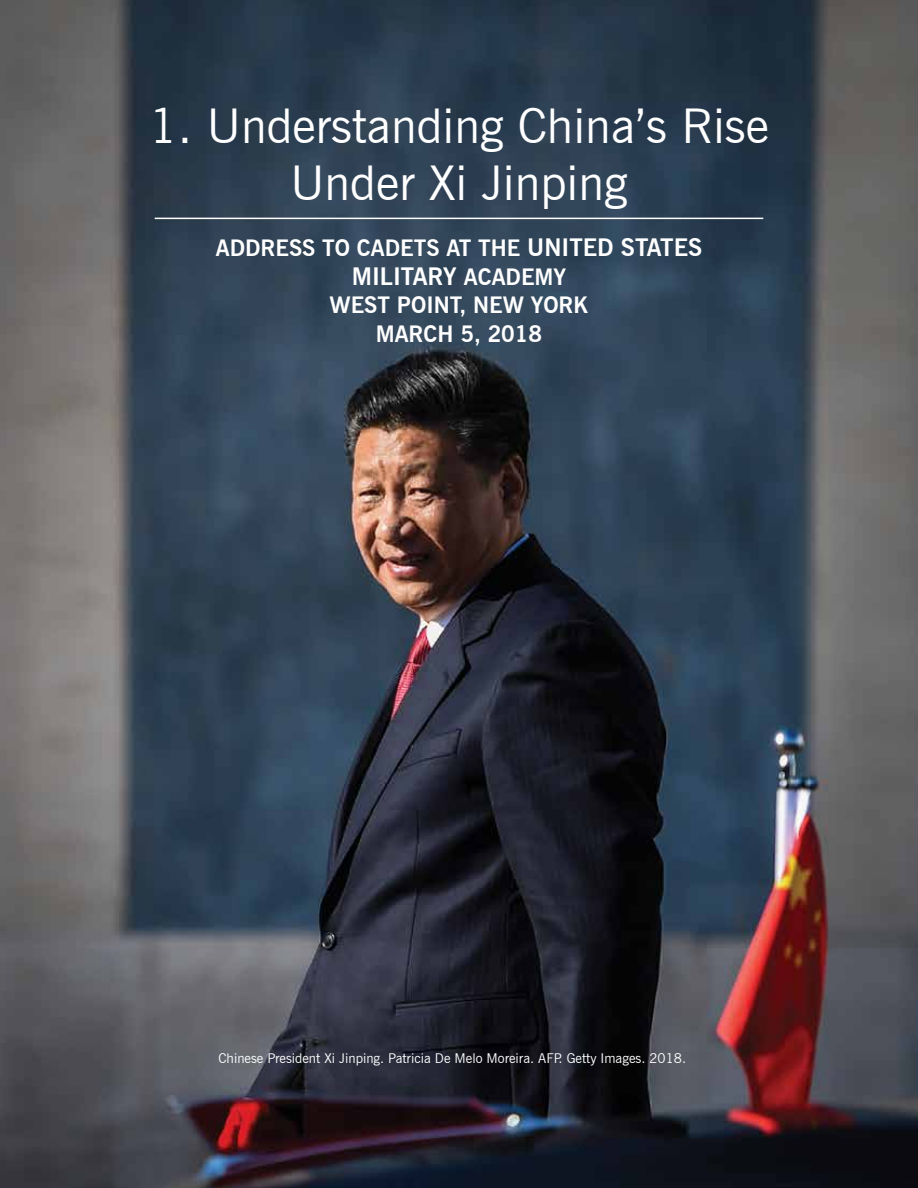
<style>
.page{position:relative;width:918px;height:1188px;background:#fff}
.page>*{position:absolute;margin:0;border:0;box-sizing:border-box;transform-origin:0 0}
.t1{font:48px/57.6px "News Gothic BT";color:#fff;text-align:center}
.t2{font:700 24px "News Gothic BT";color:#fff}
.t3{font:700 22.5px/28.5px "News Gothic BT";color:#fff;text-align:center}
.t4{font:13.5px "News Gothic BT";color:#fff}
.s1{font-size:24px}
.s2{font-size:22.5px}
</style>
<div class="page">
<img style="left:0;top:0;width:918px;height:1188px">
<hr style="left:155px;top:218px;width:608px;height:1px;background:#fff">
<h1 class="t1" style="left:149px;top:96px;width:621px">1. Understanding China’s Rise<br>Under Xi Jinping</h1>
<h3 class="t3" style="left:216px;top:234px;width:488px">ADDRESS TO CADETS AT THE <span class="s1">UNITED STATES</span></h3>
<h2 class="t2" style="left:352px;top:262px;width:216px">MILITARY <span class="s2">ACADEMY</span></h2>
<h3 class="t3" style="left:329px;top:291px;width:261px">WEST POINT, NEW YORK<br>MARCH 5, 2018</h3>
<p class="t4" style="left:218px;top:1050px;width:469px">Chinese President Xi Jinping. Patricia De Melo Moreira. AFP. Getty Images. 2018.</p>
</div>
